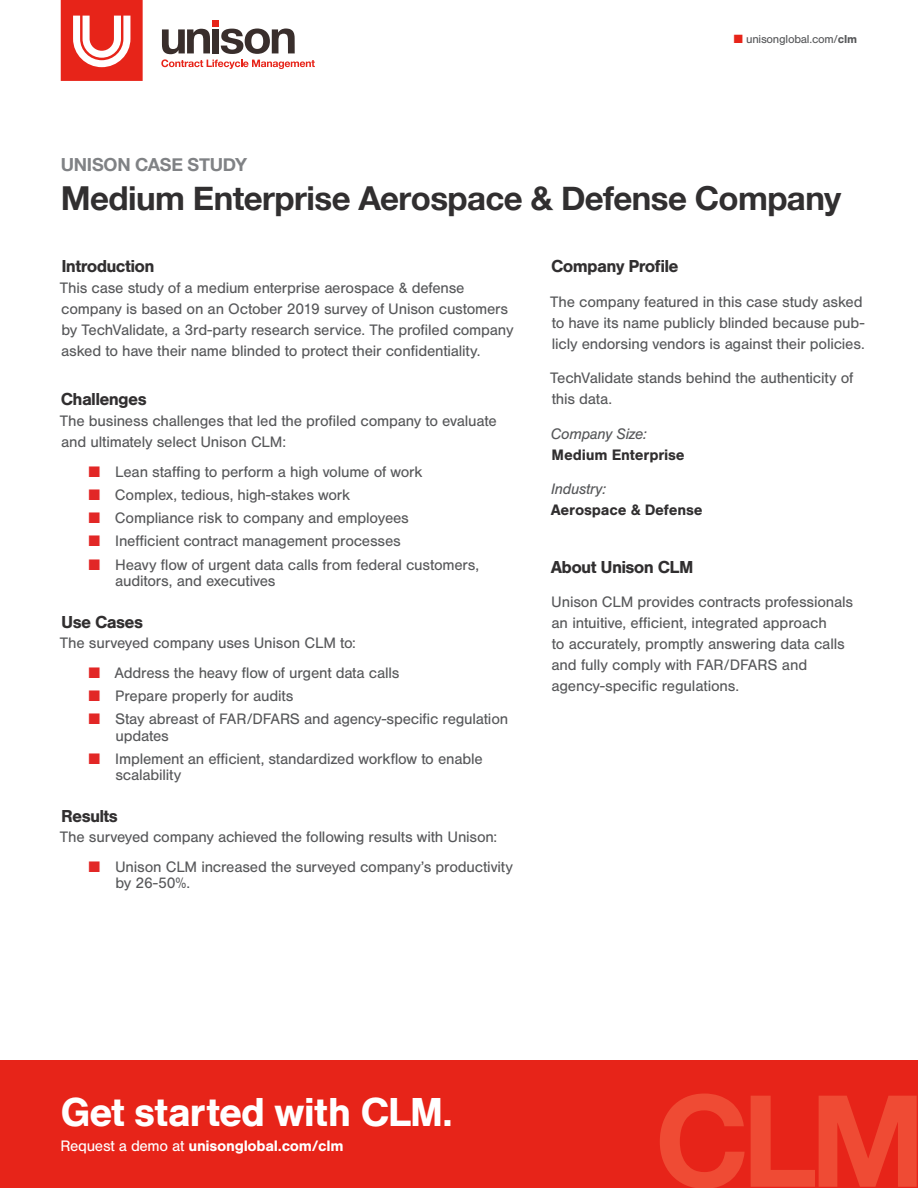
<style>
.page{position:relative;width:918px;height:1188px;background:#fff}
.page>*{position:absolute;margin:0;border:0;box-sizing:border-box;transform-origin:0 0}
.t1{font:700 127.5px "Helvetica Neue";color:#ef4b34}
.t2{font:700 42px "Nimbus San";letter-spacing:-.03em;color:#fff}
.t3{font:700 33px "Helvetica Neue";letter-spacing:-.015em;color:#312f30}
.Benefit_no_rule{font:700 18px "Nimbus San";letter-spacing:-.04em;color:#312f30}
.KICKER{font:700 18px "Helvetica Neue";letter-spacing:-.015em;color:#808285}
.Intro_Copy{font:15.75px/21px "Nimbus San";letter-spacing:-.015em;color:#57585a}
.Benefit_no_rule-2{font:15.75px/21px "Nimbus San";letter-spacing:-.01em;color:#57585a}
.Benefit_no_rule-3{font:700 15.75px/21px "Nimbus San";letter-spacing:-.01em;color:#312f30}
.t4{font:700 15.75px "Nimbus San";letter-spacing:-.02em;color:#fff}
.t5{font:12px "Nimbus San";letter-spacing:-.02em;color:#57585a}
.s1{color:#e72419}
.s2{font-weight:700}
.s3{color:#e22726}
.s4{font-weight:400;font-style:italic;color:#57585a}
.s5{font-weight:400}
</style>
<div class="page">
<div style="left:0;top:1060px;width:918px;height:128px;background:#e72419"></div>
<div style="left:212px;top:20px;width:7px;height:7px;background:#e72419"></div>
<svg style="left:161px;top:28px;width:154px;height:41px"></svg>
<svg style="left:61px;top:0;width:82px;height:81px"></svg>
<p class="t5" style="left:734px;top:33px;width:125px"><span class="s1">■</span> unisonglobal.com/<span class="s2">clm</span></p>
<p class="KICKER" style="left:61px;top:150px;width:188px">UNISON CASE STUDY</p>
<h3 class="t3" style="left:61px;top:173px;width:782px">Medium Enterprise Aerospace &amp; Defense Company</h3>
<p class="Benefit_no_rule" style="left:61px;top:256px;width:95px">Introduction</p>
<p class="Intro_Copy" style="left:60px;top:278px;width:455px">This case study of a medium enterprise aerospace &amp; defense company is based on an October 2019 survey of Unison customers by TechValidate, a 3rd-party research service. The profiled company asked to have their name blinded to protect their confidentiality.</p>
<p class="Benefit_no_rule" style="left:61px;top:389px;width:87px">Challenges</p>
<p class="Intro_Copy" style="left:60px;top:410px;width:438px">The business challenges that led the profiled company to evaluate and ultimately select Unison CLM:</p>
<p class="Intro_Copy" style="left:89px;top:461px;width:335px"><span class="s3">■</span> Lean staffing to perform a high volume of work</p>
<p class="Intro_Copy" style="left:89px;top:485px;width:262px"><span class="s3">■</span> Complex, tedious, high-stakes work</p>
<p class="Intro_Copy" style="left:89px;top:508px;width:321px"><span class="s3">■</span> Compliance risk to company and employees</p>
<p class="Intro_Copy" style="left:89px;top:531px;width:313px"><span class="s3">■</span> Inefficient contract management processes</p>
<p class="Intro_Copy" style="left:115px;top:557px;width:365px;line-height:16.5px;text-indent:-26px"><span class="s3">■</span> Heavy flow of urgent data calls from federal customers, auditors, and executives</p>
<p class="Benefit_no_rule" style="left:61px;top:612px;width:83px">Use Cases</p>
<p class="Intro_Copy" style="left:60px;top:632px;width:297px">The surveyed company uses Unison CLM to:</p>
<p class="Intro_Copy" style="left:89px;top:662px;width:312px"><span class="s3">■</span> Address the heavy flow of urgent data calls</p>
<p class="Intro_Copy" style="left:89px;top:685px;width:206px"><span class="s3">■</span> Prepare properly for audits</p>
<p class="Intro_Copy" style="left:115px;top:711px;width:394px;line-height:16.5px;text-indent:-26px"><span class="s3">■</span> Stay abreast of FAR/DFARS and agency-specific regulation updates</p>
<p class="Intro_Copy" style="left:115px;top:751px;width:369px;line-height:16.5px;text-indent:-26px"><span class="s3">■</span> Implement an efficient, standardized workflow to enable scalability</p>
<p class="Benefit_no_rule" style="left:61px;top:806px;width:58px">Results</p>
<p class="Intro_Copy" style="left:60px;top:826px;width:439px">The surveyed company achieved the following results with Unison:</p>
<p class="Intro_Copy" style="left:115px;top:858px;width:399px;line-height:16.5px;text-indent:-26px"><span class="s3">■</span> Unison CLM increased the surveyed company’s productivity by 26-50%.</p>
<p class="Benefit_no_rule" style="left:551px;top:256px;width:129px">Company Profile</p>
<p class="Benefit_no_rule-2" style="left:550px;top:291px;width:316px">The company featured in this case study asked to have its name publicly blinded because pub&shy;licly endorsing vendors is against their policies.</p>
<p class="Benefit_no_rule-2" style="left:550px;top:368px;width:305px">TechValidate stands behind the authenticity of this data.</p>
<p class="Benefit_no_rule-3" style="left:551px;top:423px;width:136px"><span class="s4">Company Size:<br></span>Medium Enterprise</p>
<p class="Benefit_no_rule-3" style="left:551px;top:479px;width:153px"><span class="s4">Industry:<br></span>Aerospace &amp; Defense</p>
<p class="Benefit_no_rule" style="left:551px;top:557px;width:144px">About Unison CLM</p>
<p class="Benefit_no_rule-2" style="left:551px;top:592px;width:303px">Unison CLM provides contracts professionals an intuitive, efficient, integrated approach<br>to accurately, promptly answering data calls and fully comply with FAR/DFARS and agency-specific regulations.</p>
<h2 class="t2" style="left:60px;top:1088px;width:394px">Get started with CLM.</h2>
<p class="t4" style="left:60px;top:1137px;width:285px"><span class="s5">Request a demo at</span> unisonglobal.com/clm</p>
<h1 class="t1" style="left:655px;top:1041px;width:272px">CLM</h1>
</div>
